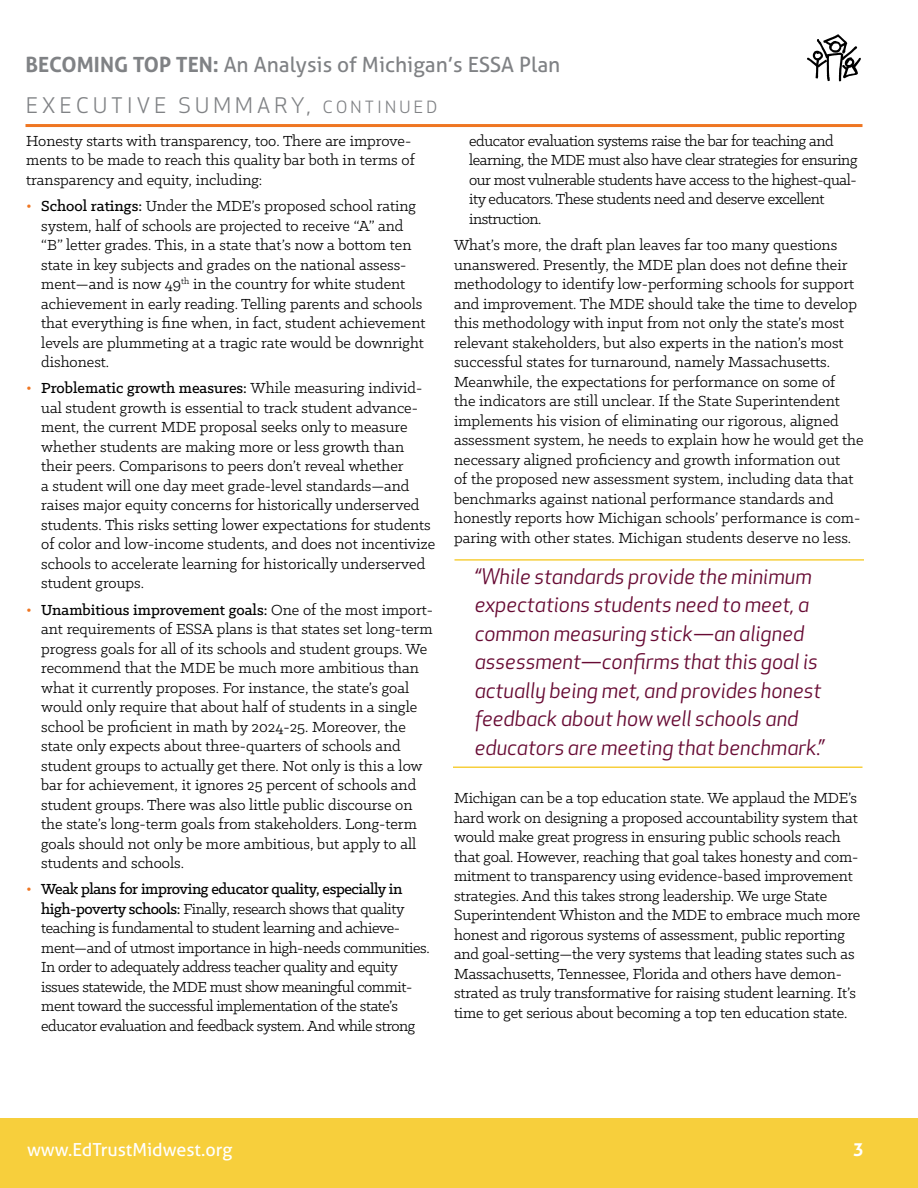
<style>
.page{position:relative;width:918px;height:1188px;background:#fff}
.page>*{position:absolute;margin:0;border:0;box-sizing:border-box;transform-origin:0 0}
.t1{font:italic 21px/28.5px "Apex New";color:#670a33}
.t2{font:21px "Aller";color:#808285}
.t3{font:21px "Apex New";letter-spacing:.2em;color:#808285}
.t4{font:18px "Aller";color:#fff}
.t5{font:700 18px "Aller";color:#fff}
.t6{font:16.5px/19.5px "Klinic Slab";color:#000}
.t7{font:16.5px/19.5px "Klinic Slab";letter-spacing:-.025em;color:#000}
.s1{font-weight:700}
.s2{font-size:16.5px}
.s3{color:#ef7622}
.s4{font-weight:500}
</style>
<div class="page">
<hr style="left:26px;top:124px;width:836px;height:3px;background:#ef7622">
<div style="left:0;top:1119px;width:918px;height:69px;background:#f7cf3c"></div>
<hr style="left:454px;top:559px;width:410px;height:2px;background:#f7cf3c">
<hr style="left:453px;top:766px;width:409px;height:2px;background:#f7cf3c">
<svg style="left:807px;top:34px;width:54px;height:47px"></svg>
<p class="t2" style="left:25px;top:51px;width:536px"><span class="s1">BECOMING TOP TEN:</span> An Analysis of Michigan’s ESSA Plan</p>
<p class="t3" style="left:26px;top:92px;width:413px">EXECUTIVE SUMMARY, <span class="s2">CONTINUED</span></p>
<p class="t6" style="left:26px;top:131px;width:390px">Honesty starts with transparency, too. There are improve&shy;ments to be made to reach this quality bar both in terms of transparency and equity, including:</p>
<p class="t6" style="left:41px;top:196px;width:386px;text-indent:-15px"><span class="s3">•</span> <span class="s4">School ratings:</span> Under the MDE’s proposed school rating system, half of schools are projected to receive “A” and “B” letter grades. This, in a state that’s now a bottom ten state in key subjects and grades on the national assess&shy;ment—and is now 49<sup>th</sup> in the country for white student achievement in early reading. Telling parents and schools that everything is fine when, in fact, student achievement levels are plummeting at a tragic rate would be downright dishonest.</p>
<p class="t6" style="left:41px;top:378px;width:396px;text-indent:-15px"><span class="s3">•</span> <span class="s4">Problematic growth measures:</span> While measuring individ&shy;ual student growth is essential to track student advance&shy;ment, the current MDE proposal seeks only to measure whether students are making more or less growth than their peers. Comparisons to peers don’t reveal whether<br>a student will one day meet grade-level standards—and raises major equity concerns for historically underserved students. This risks setting lower expectations for students of color and low-income students, and does not incentivize schools to accelerate learning for historically underserved student groups.</p>
<p class="t6" style="left:41px;top:599px;width:393px;text-indent:-15px"><span class="s3">•</span> <span class="s4">Unambitious improvement goals:</span> One of the most import&shy;ant requirements of ESSA plans is that states set long-term progress goals for all of its schools and student groups. We recommend that the MDE be much more ambitious than what it currently proposes. For instance, the state’s goal would only require that about half of students in a single school be proficient in math by 2024-25. Moreover, the state only expects about three-quarters of schools and student groups to actually get there. Not only is this a low bar for achievement, it ignores 25 percent of schools and student groups. There was also little public discourse on the state’s long-term goals from stakeholders. Long-term goals should not only be more ambitious, but apply to all students and schools.</p>
<p class="t7" style="left:41px;top:879px;width:390px;text-indent:-15px"><span class="s3">•</span> <span class="s4">Weak plans for improving educator quality, especially in high-poverty schools:</span> Finally, research shows that quality teaching is fundamental to student learning and achieve&shy;ment—and of utmost importance in high-needs communities.<br>In order to adequately address teacher quality and equity issues statewide, the MDE must show meaningful commit&shy;ment toward the successful implementation of the state’s educator evaluation and feedback system. And while strong</p>
<p class="t7" style="left:469px;top:131px;width:390px">educator evaluation systems raise the bar for teaching and learning, the MDE must also have clear strategies for ensuring our most vulnerable students have access to the highest-qual&shy;ity educators. These students need and deserve excellent instruction.</p>
<p class="t6" style="left:454px;top:235px;width:411px">What’s more, the draft plan leaves far too many questions unanswered. Presently, the MDE plan does not define their methodology to identify low-performing schools for support and improvement. The MDE should take the time to develop this methodology with input from not only the state’s most relevant stakeholders, but also experts in the nation’s most successful states for turnaround, namely Massachusetts.<br>Meanwhile, the expectations for performance on some of<br>the indicators are still unclear. If the State Superintendent implements his vision of eliminating our rigorous, aligned assessment system, he needs to explain how he would get the necessary aligned proficiency and growth information out<br>of the proposed new assessment system, including data that benchmarks against national performance standards and honestly reports how Michigan schools’ performance is com&shy;paring with other states. Michigan students deserve no less.</p>
<p class="t1" style="left:475px;top:562px;width:350px">“While standards provide the minimum expectations students need to meet, a common measuring stick—an aligned assessment—confirms that this goal is actually being met, and provides honest feedback about how well schools and educators are meeting that benchmark.”</p>
<p class="t6" style="left:454px;top:788px;width:408px">Michigan can be a top education state. We applaud the MDE’s hard work on designing a proposed accountability system that would make great progress in ensuring public schools reach that goal. However, reaching that goal takes honesty and com&shy;mitment to transparency using evidence-based improvement strategies. And this takes strong leadership. We urge State Superintendent Whiston and the MDE to embrace much more honest and rigorous systems of assessment, public reporting and goal-setting—the very systems that leading states such as Massachusetts, Tennessee, Florida and others have demon&shy;strated as truly transformative for raising student learning. It’s time to get serious about becoming a top ten education state.</p>
<p class="t4" style="left:27px;top:1138px;width:207px">www.EdTrustMidwest.org</p>
<p class="t5" style="left:853px;top:1138px;width:12px">3</p>
</div>
